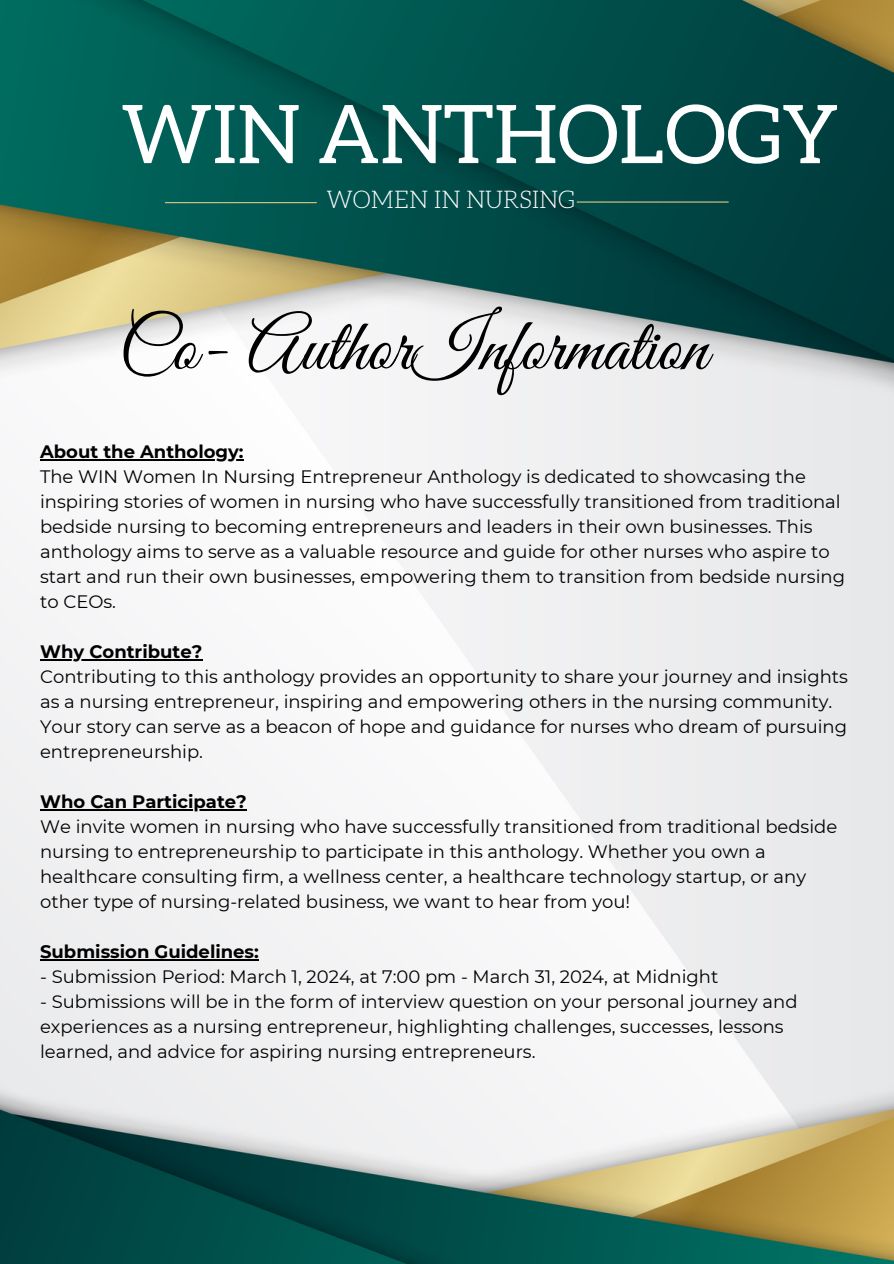
<style>
.page{position:relative;width:894px;height:1264px;background:#fff}
.page>*{position:absolute;margin:0;border:0;box-sizing:border-box;transform-origin:0 0}
.t1{font:81px "Aleo";color:#fff}
.t2{font:75px "Great Vibes";color:#000}
.t3{font:300 24px "Aleo";color:#fff}
.t4{font:18px/25px "Montserrat";color:#000}
.t5{font:700 18px "Montserrat";color:#000}
</style>
<div class="page">
<img style="left:0;top:0;width:893px;height:1263px">
<hr style="left:577px;top:201px;width:151px;height:2px;background:#ddc985">
<hr style="left:165px;top:202px;width:151px;height:1px;background:#ddc985">
<hr style="left:40px;top:459px;width:203px;height:1px;background:#000">
<hr style="left:40px;top:659px;width:162px;height:1px;background:#000">
<hr style="left:40px;top:809px;width:207px;height:1px;background:#000">
<hr style="left:40px;top:959px;width:219px;height:1px;background:#000">
<h1 class="t1" style="left:121px;top:98px;width:718px">WIN ANTHOLOGY</h1>
<h3 class="t3" style="left:326px;top:188px;width:250px">WOMEN IN NURSING</h3>
<h2 class="t2" style="left:119px;top:305px;width:590px">Co- AuthorInformation</h2>
<p class="t5" style="left:40px;top:440px;width:205px">About the Anthology:</p>
<p class="t4" style="left:40px;top:464px;width:806px">The WIN Women In Nursing Entrepreneur Anthology is dedicated to showcasing the inspiring stories of women in nursing who have successfully transitioned from traditional bedside nursing to becoming entrepreneurs and leaders in their own businesses. This anthology aims to serve as a valuable resource and guide for other nurses who aspire to start and run their own businesses, empowering them to transition from bedside nursing to CEOs.</p>
<p class="t5" style="left:40px;top:640px;width:164px">Why Contribute?</p>
<p class="t4" style="left:40px;top:664px;width:809px">Contributing to this anthology provides an opportunity to share your journey and insights as a nursing entrepreneur, inspiring and empowering others in the nursing community.<br>Your story can serve as a beacon of hope and guidance for nurses who dream of pursuing entrepreneurship.</p>
<p class="t5" style="left:40px;top:790px;width:208px">Who Can Participate?</p>
<p class="t4" style="left:40px;top:814px;width:798px">We invite women in nursing who have successfully transitioned from traditional bedside nursing to entrepreneurship to participate in this anthology. Whether you own a healthcare consulting firm, a wellness center, a healthcare technology startup, or any other type of nursing-related business, we want to hear from you!</p>
<p class="t5" style="left:40px;top:940px;width:220px">Submission Guidelines:</p>
<p class="t4" style="left:40px;top:964px;width:679px">- Submission Period: March 1, 2024, at 7:00 pm - March 31, 2024, at Midnight</p>
<p class="t4" style="left:40px;top:989px;width:758px">- Submissions will be in the form of interview question on your personal journey and experiences as a nursing entrepreneur, highlighting challenges, successes, lessons learned, and advice for aspiring nursing entrepreneurs.</p>
</div>
